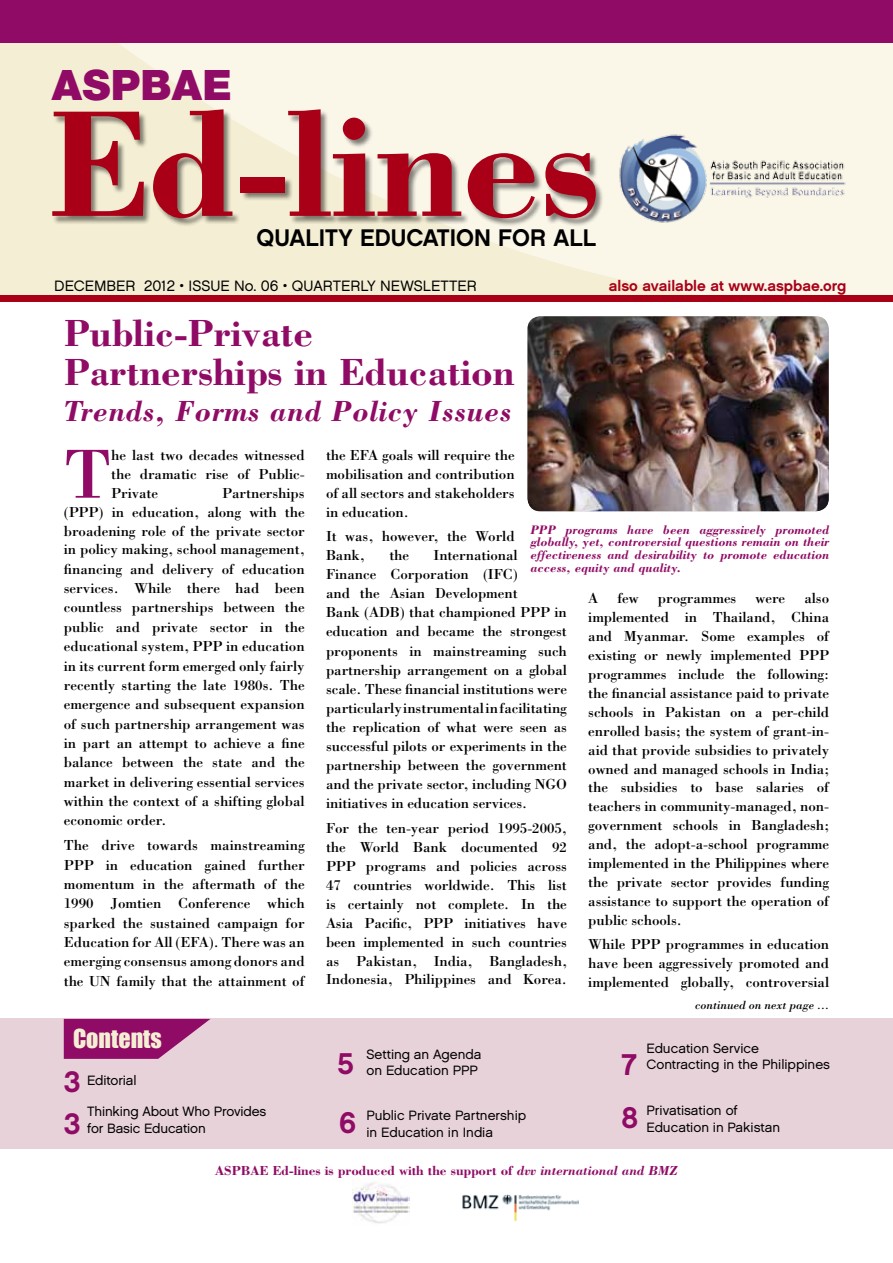
<style>
.page{position:relative;width:893px;height:1263px;background:#fff}
.page>*{position:absolute;margin:0;border:0;box-sizing:border-box;transform-origin:0 0}
.t1{font:700 156px "Bodoni";color:#a90017}
.t2{font:71.55px "Bodoni";color:#900b65}
.t3{font:900 42px "Helvetica Neue";letter-spacing:.005em;color:#900b65}
.t4{font:700 39px/39px "Bodoni";color:#900b65}
.t5{font:italic 700 30px "Bodoni";letter-spacing:.02em;color:#900b65}
.t6{font:30px/52.7px "Chalet New York Nineteen Sixty";color:#900b65}
.t7{font:24px "Chalet New York Nineteen Sixty";color:#000}
.t8{font:24px "Impact";color:#f4efd4}
.t9{font:15px/18.9px "Bodoni";letter-spacing:-.005em;color:#000;text-align:justify}
.t10{font:15px "Chalet London Nineteen Sixty";color:#000}
.t11{font:15px "Chalet New York Nineteen Sixty";color:#a90017}
.t12{font:13.5px/16.2px "Chalet London Nineteen Sixty";color:#000}
.t13{font:700 13.5px "Bodoni";color:#900b65}
.t14{font:italic 700 12.75px/12.8px "Bodoni";color:#900b65;text-align:justify}
.t15{font:italic 12px "Bodoni";color:#000}
.s1{font-style:italic}
</style>
<div class="page">
<div style="left:0;top:0;width:893px;height:299px;background:#f4efd4"></div>
<svg style="left:39px;top:43px;width:854px;height:253px;fill:#faf7e9"></svg>
<div style="left:0;top:0;width:893px;height:43px;background:#900b65"></div>
<div style="left:0;top:296px;width:893px;height:6px;background:#a90017"></div>
<div style="left:0;top:1018px;width:893px;height:130px;background:#e8d2da"></div>
<svg style="left:64px;top:1019px;width:146px;height:40px"></svg>
<div style="left:52px;top:110px;width:552px;height:117px;background:#000;opacity:.5"></div>
<img style="left:612px;top:127px;width:241px;height:103px">
<img style="left:462px;top:1194px;width:117px;height:28px">
<img style="left:352px;top:1179px;width:57px;height:45px">
<img style="left:527px;top:316px;width:302px;height:195px">
<h3 class="t3" style="left:52px;top:60px;width:181px">ASPBAE</h3>
<h1 class="t1" style="left:46px;top:67px;width:556px">Ed-lines</h1>
<h3 class="t7" style="left:257px;top:223px;width:341px">quality education for all</h3>
<p class="t10" style="left:54px;top:277px;width:424px">december 2012 • Issue No. 06 • Quarterly Newsletter</p>
<p class="t11" style="left:609px;top:277px;width:239px">also available at www.aspbae.org</p>
<h3 class="t4" style="left:64px;top:313px;width:452px">Public-Private<br>Partnerships in Education</h3>
<h3 class="t5" style="left:64px;top:393px;width:449px">Trends, Forms and Policy Issues</h3>
<h2 class="t2" style="left:64px;top:430px;width:49px">T</h2>
<p class="t9" style="left:111px;top:445px;width:195px">he last two decades witnessed the dramatic rise of Public-Private</p>
<p class="t9" style="left:326px;top:445px;width:190px">the EFA goals will require the mobilisation and contribution of all sectors and stakeholders in education.</p>
<p class="t9" style="left:326px;top:526px;width:190px">It was, however, the World<br>Bank,</p>
<p class="t9" style="left:64px;top:483px;width:242px;text-indent:158px">Partnerships (PPP) in education, along with the broadening role of the private sector in policy making, school management, financing and delivery of education services. While there had been countless partnerships between the public and private sector in the educational system, PPP in education in its current form emerged only fairly recently starting the late 1980s. The emergence and subsequent expansion of such partnership arrangement was in part an attempt to achieve a fine balance between the state and the market in delivering essential services within the context of a shifting global economic order.</p>
<p class="t9" style="left:64px;top:835px;width:242px;line-height:19.4px">The drive towards mainstreaming PPP in education gained further momentum in the aftermath of the 1990 Jomtien Conference which sparked the sustained campaign for Education for All (EFA). There was an emerging consensus among donors and the UN family that the attainment of</p>
<p class="t14" style="left:530px;top:523px;width:300px">PPP programs have been aggressively promoted globally, yet, controversial questions remain on their effectiveness and desirability to promote education access, equity and quality.</p>
<p class="t9" style="left:326px;top:545px;width:242px;text-align:left;text-indent:108px">International Finance Corporation (IFC)<br>and the Asian Development<br>Bank (ADB) that championed PPP in education and became the strongest proponents in mainstreaming such partnership arrangement on a global scale. These financial institutions were particularly instrumental in facilitating the replication of what were seen as successful pilots or experiments in the partnership between the government and the private sector, including NGO initiatives in education services.</p>
<p class="t9" style="left:326px;top:818px;width:242px">For the ten-year period 1995-2005, the World Bank documented 92<br>PPP programs and policies across 47 countries worldwide. This list is certainly not complete. In the Asia Pacific, PPP initiatives have been implemented in such countries as Pakistan, India, Bangladesh, Indonesia, Philippines and Korea.</p>
<p class="t9" style="left:389px;top:546px;width:21px">the</p>
<p class="t9" style="left:588px;top:589px;width:12px">A</p>
<p class="t9" style="left:617px;top:589px;width:23px">few</p>
<p class="t9" style="left:658px;top:589px;width:80px">programmes</p>
<p class="t9" style="left:755px;top:589px;width:31px">were</p>
<p class="t9" style="left:588px;top:589px;width:242px;text-indent:216px">also implemented in Thailand, China and Myanmar. Some examples of existing or newly implemented PPP programmes include the following: the financial assistance paid to private schools in Pakistan on a per-child enrolled basis; the system of grant-in&shy;aid that provide subsidies to privately owned and managed schools in India; the subsidies to base salaries of teachers in community-managed, non&shy;government schools in Bangladesh; and, the adopt-a-school programme implemented in the Philippines where the private sector provides funding assistance to support the operation of public schools.</p>
<p class="t9" style="left:588px;top:934px;width:242px">While PPP programmes in education have been aggressively promoted and implemented globally, controversial</p>
<h3 class="t8" style="left:73px;top:1024px;width:90px">CONTENTS</h3>
<h3 class="t6" style="left:64px;top:1055px;width:18px">3</h3>
<p class="t12" style="left:87px;top:1072px;width:51px">Editorial</p>
<p class="t12" style="left:87px;top:1103px;width:181px">Thinking About Who Provides</p>
<h3 class="t6" style="left:64px;top:1096px;width:18px">3</h3>
<p class="t12" style="left:87px;top:1120px;width:120px">for Basic Education</p>
<p class="t15" style="left:695px;top:998px;width:136px">continued on next page ...</p>
<h3 class="t6" style="left:338px;top:1037px;width:18px">5</h3>
<p class="t12" style="left:366px;top:1062px;width:113px">on Education PPP</p>
<h3 class="t6" style="left:621px;top:1038px;width:18px">7<br>8</h3>
<p class="t12" style="left:646px;top:1040px;width:185px">Education Service<br>Contracting in the Philippines</p>
<p class="t12" style="left:366px;top:1046px;width:117px">Setting an Agenda</p>
<p class="t12" style="left:366px;top:1107px;width:161px">Public Private Partnership in Education in India</p>
<p class="t12" style="left:646px;top:1102px;width:135px">Privatisation of<br>Education in Pakistan</p>
<h3 class="t6" style="left:339px;top:1096px;width:18px">6</h3>
<p class="t13" style="left:215px;top:1162px;width:464px">ASPBAE Ed-lines is produced with the support of <span class="s1">dvv international and BMZ</span></p>
</div>
